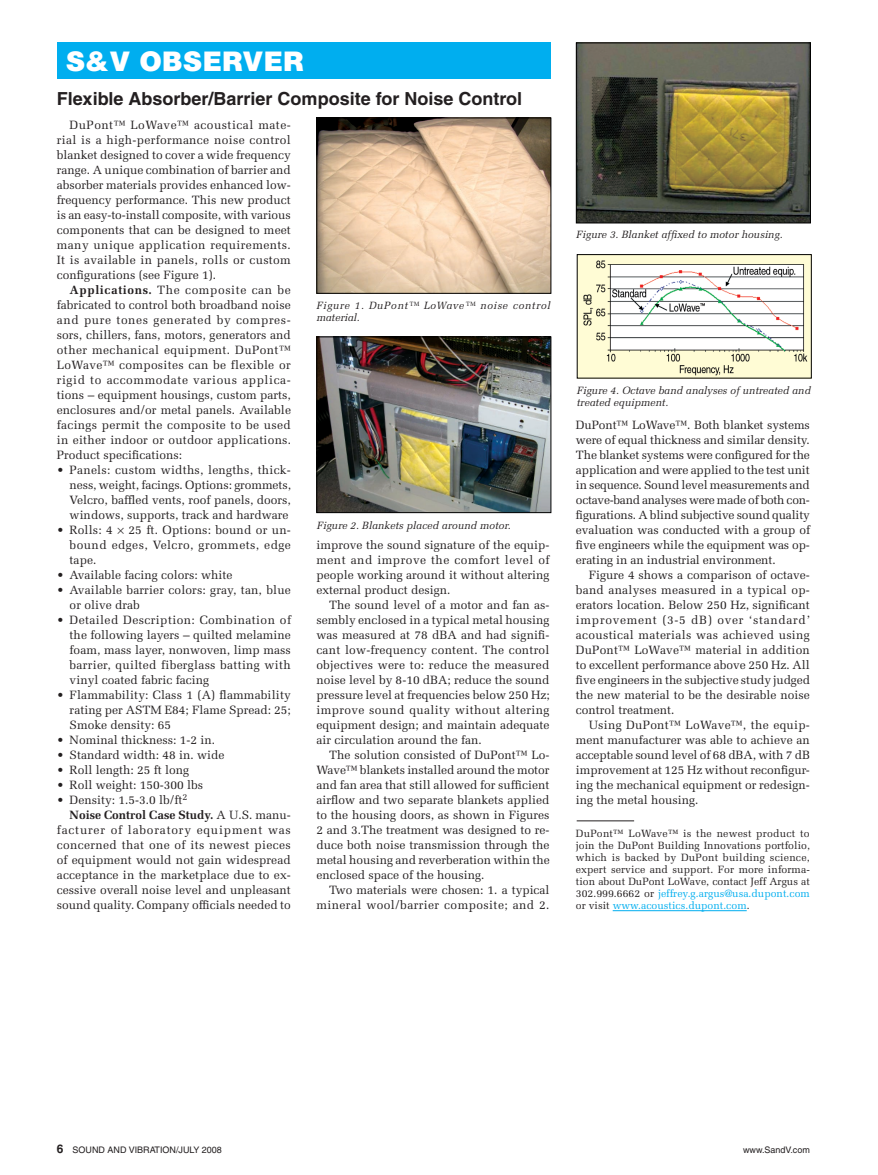
<style>
.page{position:relative;width:878px;height:1175px;background:#fff}
.page>*{position:absolute;margin:0;border:0;box-sizing:border-box;transform-origin:0 0}
.t1{font:900 27px "Helvetica";color:#fff}
.t2{font:700 18px "Helvetica";color:#231f20}
.t3{font:12px/15px "Melior";color:#231f20;text-align:justify}
.t4{font:12px/15px "Melior";letter-spacing:.03em;color:#231f20;text-align:right}
.t5{font:700 12px "Melior";color:#231f20}
.t6{font:12px "Melior";letter-spacing:.065em;color:#231f20}
.t7{font:10.5px/12px "Melior";color:#231f20;text-align:justify}
.t8{font:italic 10.5px/12px "Melior";color:#231f20}
.t9{font:italic 10.5px/12px "Melior";letter-spacing:.055em;color:#231f20}
.t10{font:9px "Helvetica";color:#231f20}
.s1{font-weight:700}
.s2{font-weight:400}
.s3{color:#00aeef}
.s4{font-weight:700;font-size:12px}
</style>
<div class="page">
<hr style="left:576px;top:820px;width:58px;height:1px;background:#231f20">
<div style="left:57px;top:43px;width:493px;height:36px;background:#00aeef"></div>
<img style="left:578px;top:45px;width:230px;height:176px">
<div style="left:576px;top:43px;width:234px;height:180px;border:1px solid #000"></div>
<img style="left:579px;top:256px;width:230px;height:120px">
<div style="left:577px;top:254px;width:234px;height:124px;border:1px solid #000"></div>
<img style="left:318px;top:338px;width:231px;height:173px">
<div style="left:316px;top:336px;width:235px;height:177px;border:1px solid #000"></div>
<img style="left:318px;top:120px;width:231px;height:172px">
<div style="left:316px;top:118px;width:235px;height:176px;border:1px solid #000"></div>
<hr style="left:612px;top:910px;width:134px;height:1px;background:#00aeef">
<h1 class="t1" style="left:66px;top:44px;width:240px">S&amp;V OBSERVER</h1>
<h2 class="t2" style="left:57px;top:87px;width:466px">Flexible Absorber/Barrier Composite for Noise Control</h2>
<p class="t3" style="left:57px;top:117px;width:235px;text-indent:13px">DuPont™ LoWave™ acoustical mate&shy;rial is a high-performance noise control blanket designed to cover a wide frequency range. A unique combination of barrier and absorber materials provides enhanced low&shy;frequency performance. This new product is an easy-to-install composite, with various components that can be designed to meet many unique application requirements.<br>It is available in panels, rolls or custom configurations (see Figure 1).</p>
<p class="t3" style="left:57px;top:282px;width:236px;text-indent:13px"><span class="s1">Applications.</span> The composite can be fabricated to control both broadband noise and pure tones generated by compres&shy;sors, chillers, fans, motors, generators and other mechanical equipment. DuPont™ LoWave™ composites can be flexible or rigid to accommodate various applica&shy;tions – equipment housings, custom parts, enclosures and/or metal panels. Available facings permit the composite to be used in either indoor or outdoor applications.<br>Product specifications:</p>
<p class="t3" style="left:70px;top:462px;width:223px;text-indent:-13px">• Panels: custom widths, lengths, thick&shy;ness, weight, facings. Options: grommets, Velcro, baffled vents, roof panels, doors, windows, supports, track and hardware</p>
<p class="t3" style="left:57px;top:522px;width:58px">• Rolls: 4</p>
<p class="t3" style="left:70px;top:522px;width:223px;text-indent:59px">25 ft. Options: bound or un&shy;bound edges, Velcro, grommets, edge tape.</p>
<p class="t3" style="left:57px;top:567px;width:177px">• Available facing colors: white</p>
<p class="t3" style="left:70px;top:582px;width:223px;text-indent:-13px">• Available barrier colors: gray, tan, blue or olive drab</p>
<p class="t3" style="left:70px;top:612px;width:223px;text-indent:-13px">• Detailed Description: Combination of the following layers – quilted melamine foam, mass layer, nonwoven, limp mass barrier, quilted fiberglass batting with vinyl coated fabric facing</p>
<p class="t3" style="left:70px;top:687px;width:223px;text-indent:-13px">• Flammability: Class 1 (A) flammability rating per ASTM E84; Flame Spread: 25; Smoke density: 65</p>
<p class="t3" style="left:57px;top:732px;width:160px">• Nominal thickness: 1-2 in.</p>
<p class="t3" style="left:57px;top:747px;width:169px">• Standard width: 48 in. wide</p>
<p class="t3" style="left:57px;top:762px;width:134px">• Roll length: 25 ft long</p>
<p class="t3" style="left:57px;top:777px;width:148px">• Roll weight: 150-300 lbs</p>
<p class="t3" style="left:57px;top:792px;width:132px">• Density: 1.5-3.0 lb/ft<sup>2</sup></p>
<p class="t5" style="left:70px;top:808px;width:223px">Noise Control Case Study. <span class="s2">A U.S. manu-</span></p>
<p class="t6" style="left:57px;top:823px;width:235px">facturer of laboratory equipment was</p>
<p class="t4" style="left:57px;top:837px;width:235px">concerned that one of its newest pieces</p>
<p class="t3" style="left:57px;top:852px;width:235px">of equipment would not gain widespread</p>
<p class="t3" style="left:57px;top:867px;width:235px">acceptance in the marketplace due to ex-</p>
<p class="t3" style="left:57px;top:882px;width:235px">cessive overall noise level and unpleasant</p>
<p class="t3" style="left:57px;top:897px;width:235px">sound quality. Company officials needed to</p>
<p class="t9" style="left:316px;top:300px;width:235px">Figure 1. DuPont™ LoWave™ noise control material.</p>
<p class="t8" style="left:317px;top:519px;width:195px">Figure 2. Blankets placed around motor.</p>
<p class="t3" style="left:316px;top:537px;width:235px">improve the sound signature of the equip&shy;ment and improve the comfort level of people working around it without altering external product design.</p>
<p class="t3" style="left:316px;top:597px;width:235px;text-indent:13px">The sound level of a motor and fan as&shy;sembly enclosed in a typical metal housing was measured at 78 dBA and had signifi&shy;cant low-frequency content. The control objectives were to: reduce the measured noise level by 8-10 dBA; reduce the sound pressure level at frequencies below 250 Hz; improve sound quality without altering equipment design; and maintain adequate air circulation around the fan.</p>
<p class="t3" style="left:316px;top:747px;width:235px;text-indent:13px">The solution consisted of DuPont™ Lo-Wave™ blankets installed around the motor and fan area that still allowed for sufficient airflow and two separate blankets applied to the housing doors, as shown in Figures 2 and 3.The treatment was designed to re&shy;duce both noise transmission through the metal housing and reverberation within the enclosed space of the housing.</p>
<p class="t4" style="left:316px;top:882px;width:235px">Two materials were chosen: 1. a typical mineral wool/barrier composite; and 2.</p>
<p class="t8" style="left:576px;top:229px;width:208px">Figure 3. Blanket affixed to motor housing.</p>
<p class="t8" style="left:577px;top:384px;width:235px">Figure 4. Octave band analyses of untreated and treated equipment.</p>
<p class="t3" style="left:576px;top:417px;width:235px">DuPont™ LoWave™. Both blanket systems were of equal thickness and similar density.<br>The blanket systems were configured for the application and were applied to the test unit in sequence. Sound level measurements and octave-band analyses were made of both con&shy;figurations. A blind subjective sound quality evaluation was conducted with a group of five engineers while the equipment was op&shy;erating in an industrial environment.</p>
<p class="t3" style="left:576px;top:567px;width:235px;text-indent:13px">Figure 4 shows a comparison of octave&shy;band analyses measured in a typical op&shy;erators location. Below 250 Hz, significant improvement (3-5 dB) over ‘standard’ acoustical materials was achieved using DuPont™ LoWave™ material in addition to excellent performance above 250 Hz. All five engineers in the subjective study judged the new material to be the desirable noise control treatment.</p>
<p class="t3" style="left:576px;top:717px;width:235px;text-indent:13px">Using DuPont™ LoWave™, the equip&shy;ment manufacturer was able to achieve an acceptable sound level of 68 dBA, with 7 dB improvement at 125 Hz without reconfigur&shy;ing the mechanical equipment or redesign&shy;ing the metal housing.</p>
<p class="t7" style="left:576px;top:827px;width:235px">DuPont™ LoWave™ is the newest product to join the DuPont Building Innovations portfolio, which is backed by DuPont building science, expert service and support. For more informa&shy;tion about DuPont LoWave, contact Jeff Argus at 302.999.6662 or <span class="s3">jeffrey.g.argus@usa.dupont.com </span>or visit <span class="s3">www.acoustics.dupont.com</span>.</p>
<p class="t10" style="left:57px;top:1144px;width:166px"><span class="s4">6</span> SOUND AND VIBRATION/JULY 2008</p>
<p class="t10" style="left:743px;top:1144px;width:68px">www.SandV.com</p>
</div>
